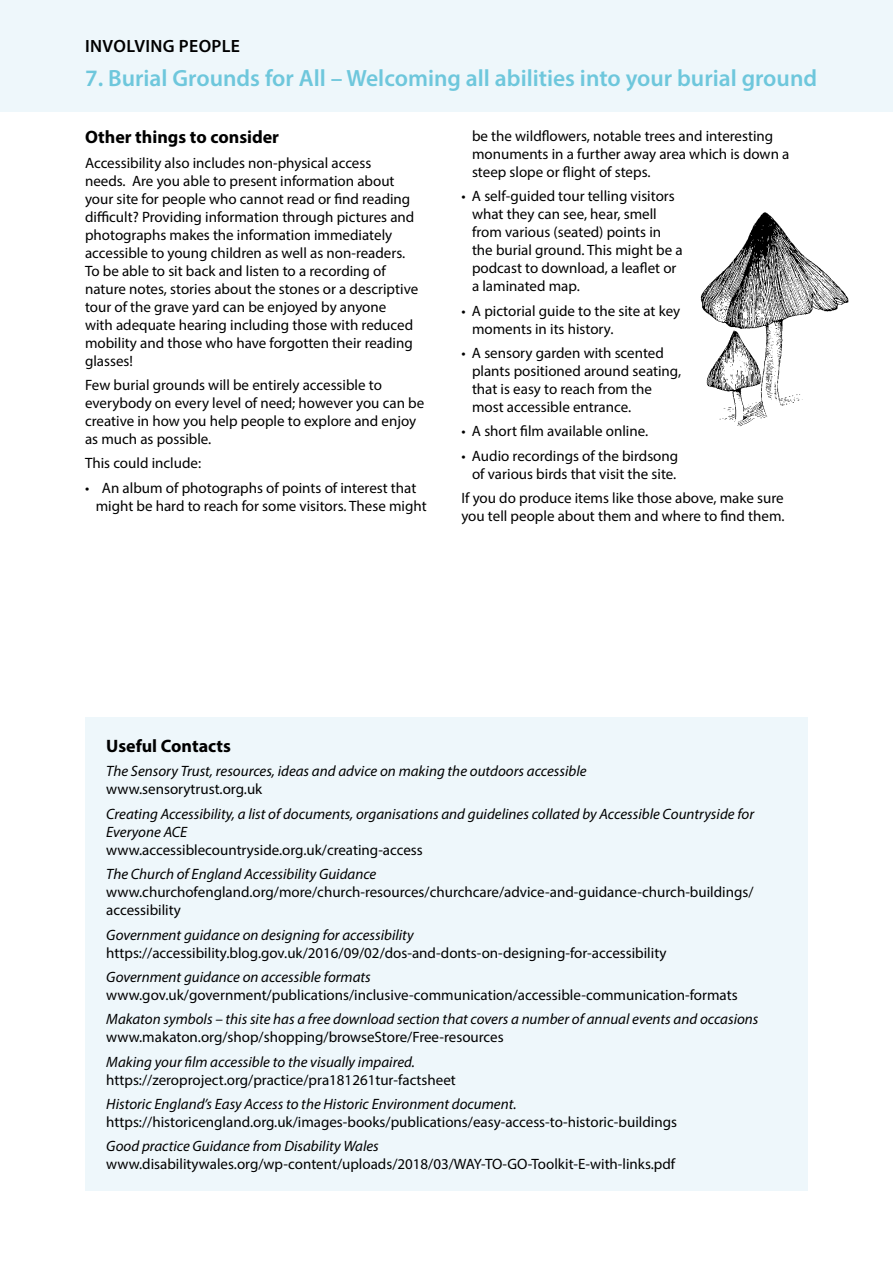
<style>
.page{position:relative;width:893px;height:1263px;background:#fff}
.page>*{position:absolute;margin:0;border:0;box-sizing:border-box;transform-origin:0 0}
.t1{font:600 23.55px "Myriad Pro";color:#6ec7dc}
.t2{font:700 18px "Myriad Pro";color:#000}
.t3{font:600 17.85px "Myriad Pro";letter-spacing:.02em;color:#000}
.t4{font:15px/18px "Myriad Pro";color:#000}
.t5{font:italic 15px/18px "Myriad Pro";color:#000}
</style>
<div class="page">
<div style="left:0;top:0;width:893px;height:112px;background:#eef7fb"></div>
<img style="left:700px;top:212px;width:149px;height:215px">
<div style="left:85px;top:717px;width:723px;height:474px;background:#eef7fb"></div>
<p class="t3" style="left:85px;top:35px;width:156px">INVOLVING PEOPLE</p>
<h1 class="t1" style="left:85px;top:63px;width:734px">7. Burial Grounds for All – Welcoming all abilities into your burial ground</h1>
<p class="t2" style="left:85px;top:125px;width:196px">Other things to consider</p>
<p class="t4" style="left:85px;top:153px;width:335px">Accessibility also includes non-physical access<br>needs. Are you able to present information about your site for people who cannot read or find reading difficult? Providing information through pictures and photographs makes the information immediately accessible to young children as well as non-readers.<br>To be able to sit back and listen to a recording of nature notes, stories about the stones or a descriptive tour of the grave yard can be enjoyed by anyone<br>with adequate hearing including those with reduced mobility and those who have forgotten their reading glasses!</p>
<p class="t4" style="left:85px;top:376px;width:341px">Few burial grounds will be entirely accessible to everybody on every level of need; however you can be creative in how you help people to explore and enjoy as much as possible.</p>
<p class="t4" style="left:85px;top:454px;width:118px">This could include:</p>
<p class="t4" style="left:96px;top:478px;width:332px;text-indent:-11px">• An album of photographs of points of interest that might be hard to reach for some visitors. These might</p>
<p class="t4" style="left:472px;top:127px;width:319px">be the wildflowers, notable trees and interesting monuments in a further away area which is down a steep slope or flight of steps.</p>
<p class="t4" style="left:472px;top:187px;width:212px;text-indent:-11px">• A self-guided tour telling visitors what they can see, hear, smell from various (seated) points in the burial ground. This might be a podcast to download, a leaflet or a laminated map.</p>
<p class="t4" style="left:472px;top:301px;width:210px;text-indent:-11px">• A pictorial guide to the site at key moments in its history.</p>
<p class="t4" style="left:472px;top:344px;width:211px;text-indent:-11px">• A sensory garden with scented plants positioned around seating, that is easy to reach from the most accessible entrance.</p>
<p class="t4" style="left:461px;top:422px;width:188px">• A short film available online.</p>
<p class="t4" style="left:461px;top:447px;width:218px;text-align:center">• Audio recordings of the birdsong of various birds that visit the site.</p>
<p class="t4" style="left:461px;top:489px;width:325px">If you do produce items like those above, make sure you tell people about them and where to find them.</p>
<p class="t2" style="left:106px;top:734px;width:126px">Useful Contacts</p>
<p class="t5" style="left:106px;top:762px;width:482px">The Sensory Trust, resources, ideas and advice on making the outdoors accessible</p>
<p class="t4" style="left:106px;top:780px;width:157px">www.sensorytrust.org.uk</p>
<p class="t5" style="left:106px;top:804px;width:649px">Creating Accessibility, a list of documents, organisations and guidelines collated by Accessible Countryside for<br>Everyone ACE</p>
<p class="t4" style="left:106px;top:840px;width:318px">www.accessiblecountryside.org.uk/creating-access</p>
<p class="t5" style="left:106px;top:865px;width:272px">The Church of England Accessibility Guidance</p>
<p class="t4" style="left:106px;top:883px;width:649px">www.churchofengland.org/more/church-resources/churchcare/advice-and-guidance-church-buildings/ accessibility</p>
<p class="t5" style="left:106px;top:925px;width:309px">Government guidance on designing for accessibility</p>
<p class="t4" style="left:106px;top:943px;width:562px">https://accessibility.blog.gov.uk/2016/09/02/dos-and-donts-on-designing-for-accessibility</p>
<p class="t5" style="left:106px;top:967px;width:266px">Government guidance on accessible formats</p>
<p class="t4" style="left:106px;top:986px;width:633px">www.gov.uk/government/publications/inclusive-communication/accessible-communication-formats</p>
<p class="t5" style="left:106px;top:1010px;width:654px">Makaton symbols – this site has a free download section that covers a number of annual events and occasions</p>
<p class="t4" style="left:106px;top:1028px;width:399px">www.makaton.org/shop/shopping/browseStore/Free-resources</p>
<p class="t5" style="left:106px;top:1052px;width:310px">Making your film accessible to the visually impaired.</p>
<p class="t4" style="left:106px;top:1070px;width:351px">https://zeroproject.org/practice/pra181261tur-factsheet</p>
<p class="t5" style="left:106px;top:1095px;width:412px">Historic England’s Easy Access to the Historic Environment document.</p>
<p class="t4" style="left:106px;top:1113px;width:572px">https://historicengland.org.uk/images-books/publications/easy-access-to-historic-buildings</p>
<p class="t5" style="left:106px;top:1137px;width:274px">Good practice Guidance from Disability Wales</p>
<p class="t4" style="left:106px;top:1155px;width:570px">www.disabilitywales.org/wp-content/uploads/2018/03/WAY-TO-GO-Toolkit-E-with-links.pdf</p>
</div>
